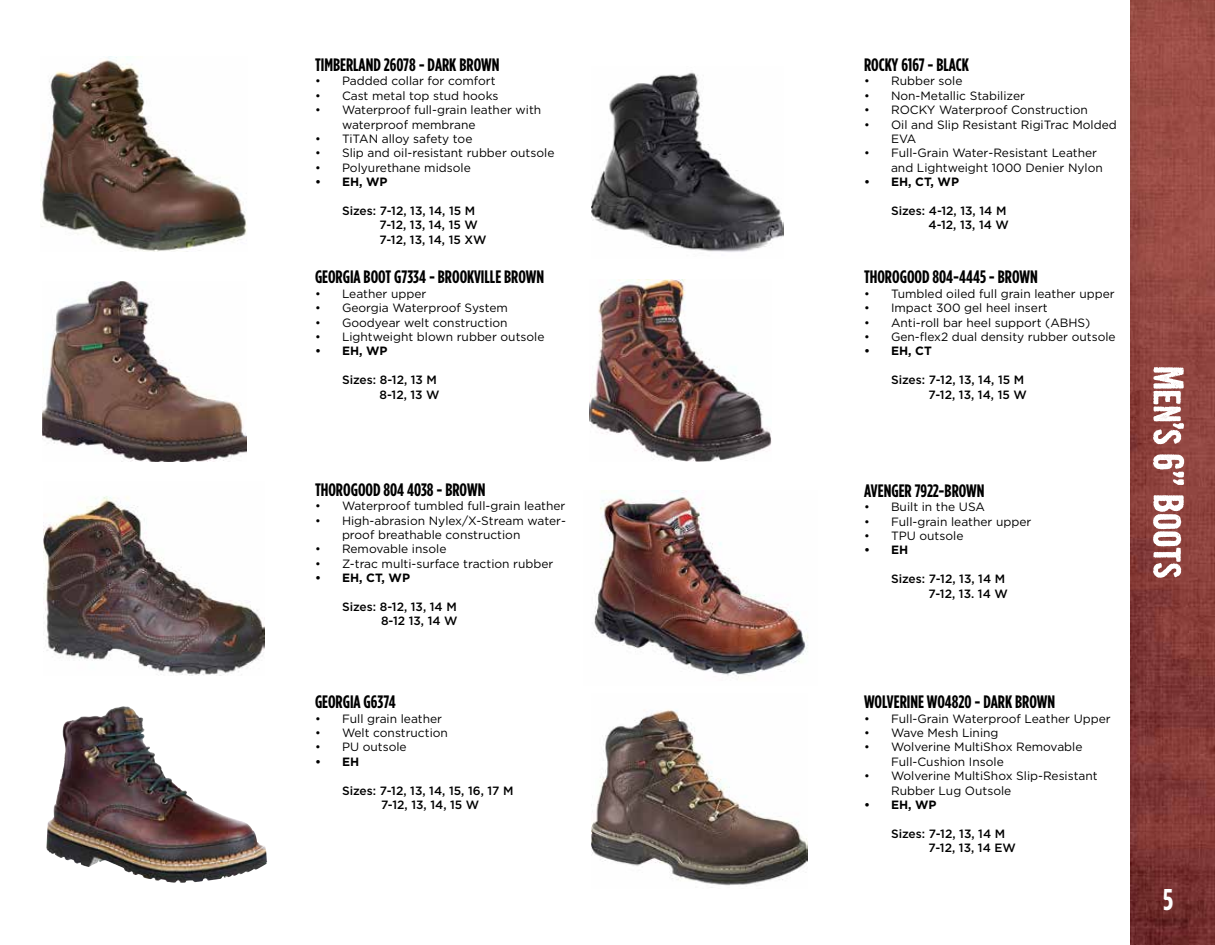
<style>
.page{position:relative;width:1215px;height:945px;background:#fff}
.page>*{position:absolute;margin:0;border:0;box-sizing:border-box;transform-origin:0 0}
.t1{font:700 30px "Gotham Condensed";color:#fff}
.t2{font:700 18px "Gotham Condensed";color:#000}
.t3{font:12px/14.4px "Gotham";color:#000}
.t4{font:500 12px/14.4px "Gotham";color:#000;text-align:right}
.t5{font:700 12px "Gotham";color:#000}
</style>
<div class="page">
<img style="left:1130px;top:0;width:85px;height:945px">
<svg style="left:1153px;top:367px;width:31px;height:211px"></svg>
<img style="left:592px;top:72px;width:191px;height:180px">
<img style="left:43px;top:281px;width:204px;height:181px">
<img style="left:590px;top:279px;width:181px;height:183px">
<img style="left:44px;top:496px;width:220px;height:180px">
<img style="left:592px;top:709px;width:215px;height:179px">
<img style="left:40px;top:57px;width:207px;height:194px">
<img style="left:46px;top:706px;width:77px;height:161px">
<img style="left:594px;top:491px;width:214px;height:186px">
<h2 class="t2" style="left:315px;top:54px;width:186px">TIMBERLAND 26078 - DARK BROWN</h2>
<p class="t3" style="left:315px;top:74px;width:182px">• Padded collar for comfort</p>
<p class="t3" style="left:315px;top:88px;width:185px">• Cast metal top stud hooks</p>
<p class="t3" style="left:342px;top:103px;width:201px;text-indent:-27px">• Waterproof full-grain leather with waterproof membrane</p>
<p class="t3" style="left:315px;top:131px;width:159px">• TiTAN alloy safety toe</p>
<p class="t3" style="left:315px;top:146px;width:241px">• Slip and oil-resistant rubber outsole</p>
<p class="t3" style="left:315px;top:160px;width:157px">• Polyurethane midsole</p>
<p class="t5" style="left:315px;top:175px;width:74px">• EH, WP</p>
<p class="t4" style="left:380px;top:203px;width:108px;text-align:left;text-indent:-38px">Sizes: 7-12, 13, 14, 15 M<br>7-12, 13, 14, 15 W<br>7-12, 13, 14, 15 XW</p>
<h2 class="t2" style="left:315px;top:267px;width:231px">GEORGIA BOOT G7334 - BROOKVILLE BROWN</h2>
<p class="t3" style="left:315px;top:286px;width:113px">• Leather upper</p>
<p class="t3" style="left:315px;top:301px;width:194px">• Georgia Waterproof System</p>
<p class="t3" style="left:315px;top:315px;width:194px">• Goodyear welt construction</p>
<p class="t3" style="left:315px;top:329px;width:231px">• Lightweight blown rubber outsole</p>
<p class="t5" style="left:315px;top:344px;width:74px">• EH, WP</p>
<p class="t4" style="left:342px;top:373px;width:99px">Sizes: 8-12, 13 M<br>8-12, 13 W</p>
<h2 class="t2" style="left:315px;top:479px;width:172px">THOROGOOD 804 4038 - BROWN</h2>
<p class="t3" style="left:315px;top:499px;width:252px">• Waterproof tumbled full-grain leather</p>
<p class="t3" style="left:342px;top:513px;width:225px;text-indent:-27px">• High-abrasion Nylex/X-Stream water&shy;proof breathable construction</p>
<p class="t3" style="left:315px;top:542px;width:133px">• Removable insole</p>
<p class="t3" style="left:315px;top:556px;width:240px">• Z-trac multi-surface traction rubber</p>
<p class="t5" style="left:315px;top:571px;width:97px">• EH, CT, WP</p>
<p class="t4" style="left:342px;top:599px;width:117px">Sizes: 8-12, 13, 14 M<br>8-12 13, 14 W</p>
<h2 class="t2" style="left:315px;top:691px;width:82px">GEORGIA G6374</h2>
<p class="t3" style="left:315px;top:711px;width:129px">• Full grain leather</p>
<p class="t3" style="left:315px;top:725px;width:134px">• Welt construction</p>
<p class="t3" style="left:315px;top:740px;width:93px">• PU outsole</p>
<p class="t5" style="left:315px;top:755px;width:46px">• EH</p>
<p class="t4" style="left:342px;top:783px;width:173px;text-align:center">Sizes: 7-12, 13, 14, 15, 16, 17 M<br>7-12, 13, 14, 15 W</p>
<h2 class="t2" style="left:864px;top:54px;width:107px">ROCKY 6167 - BLACK</h2>
<p class="t3" style="left:864px;top:74px;width:100px">• Rubber sole</p>
<p class="t3" style="left:864px;top:88px;width:163px">• Non-Metallic Stabilizer</p>
<p class="t3" style="left:864px;top:103px;width:225px">• ROCKY Waterproof Construction</p>
<p class="t3" style="left:891px;top:117px;width:227px;text-indent:-27px">• Oil and Slip Resistant RigiTrac Molded<br>EVA</p>
<p class="t3" style="left:891px;top:146px;width:213px;text-indent:-27px">• Full-Grain Water-Resistant Leather and Lightweight 1000 Denier Nylon</p>
<p class="t5" style="left:864px;top:175px;width:97px">• EH, CT, WP</p>
<p class="t4" style="left:891px;top:203px;width:120px">Sizes: 4-12, 13, 14 M<br>4-12, 13, 14 W</p>
<h2 class="t2" style="left:864px;top:267px;width:175px">THOROGOOD 804-4445 - BROWN</h2>
<p class="t3" style="left:864px;top:286px;width:252px">• Tumbled oiled full grain leather upper</p>
<p class="t3" style="left:864px;top:301px;width:185px">• Impact 300 gel heel insert</p>
<p class="t3" style="left:864px;top:315px;width:228px">• Anti-roll bar heel support (ABHS)</p>
<p class="t3" style="left:864px;top:329px;width:253px">• Gen-flex2 dual density rubber outsole</p>
<p class="t5" style="left:864px;top:344px;width:69px">• EH, CT</p>
<p class="t4" style="left:891px;top:373px;width:137px">Sizes: 7-12, 13, 14, 15 M<br>7-12, 13, 14, 15 W</p>
<h2 class="t2" style="left:864px;top:480px;width:122px">AVENGER 7922-BROWN</h2>
<p class="t3" style="left:864px;top:499px;width:122px">• Built in the USA</p>
<p class="t3" style="left:864px;top:514px;width:169px">• Full-grain leather upper</p>
<p class="t3" style="left:864px;top:528px;width:101px">• TPU outsole</p>
<p class="t5" style="left:864px;top:543px;width:46px">• EH</p>
<p class="t4" style="left:891px;top:571px;width:118px">Sizes: 7-12, 13, 14 M<br>7-12, 13. 14 W</p>
<h2 class="t2" style="left:864px;top:691px;width:193px">WOLVERINE WO4820 - DARK BROWN</h2>
<p class="t3" style="left:864px;top:711px;width:248px">• Full-Grain Waterproof Leather Upper</p>
<p class="t3" style="left:864px;top:725px;width:136px">• Wave Mesh Lining</p>
<p class="t3" style="left:891px;top:740px;width:193px;text-indent:-27px">• Wolverine MultiShox Removable<br>Full-Cushion Insole</p>
<p class="t3" style="left:891px;top:769px;width:208px;text-indent:-27px">• Wolverine MultiShox Slip-Resistant<br>Rubber Lug Outsole</p>
<p class="t5" style="left:864px;top:798px;width:74px">• EH, WP</p>
<p class="t4" style="left:928px;top:826px;width:89px;text-align:left;text-indent:-38px">Sizes: 7-12, 13, 14 M<br>7-12, 13, 14 EW</p>
<h1 class="t1" style="left:1163px;top:881px;width:11px">5</h1>
</div>
